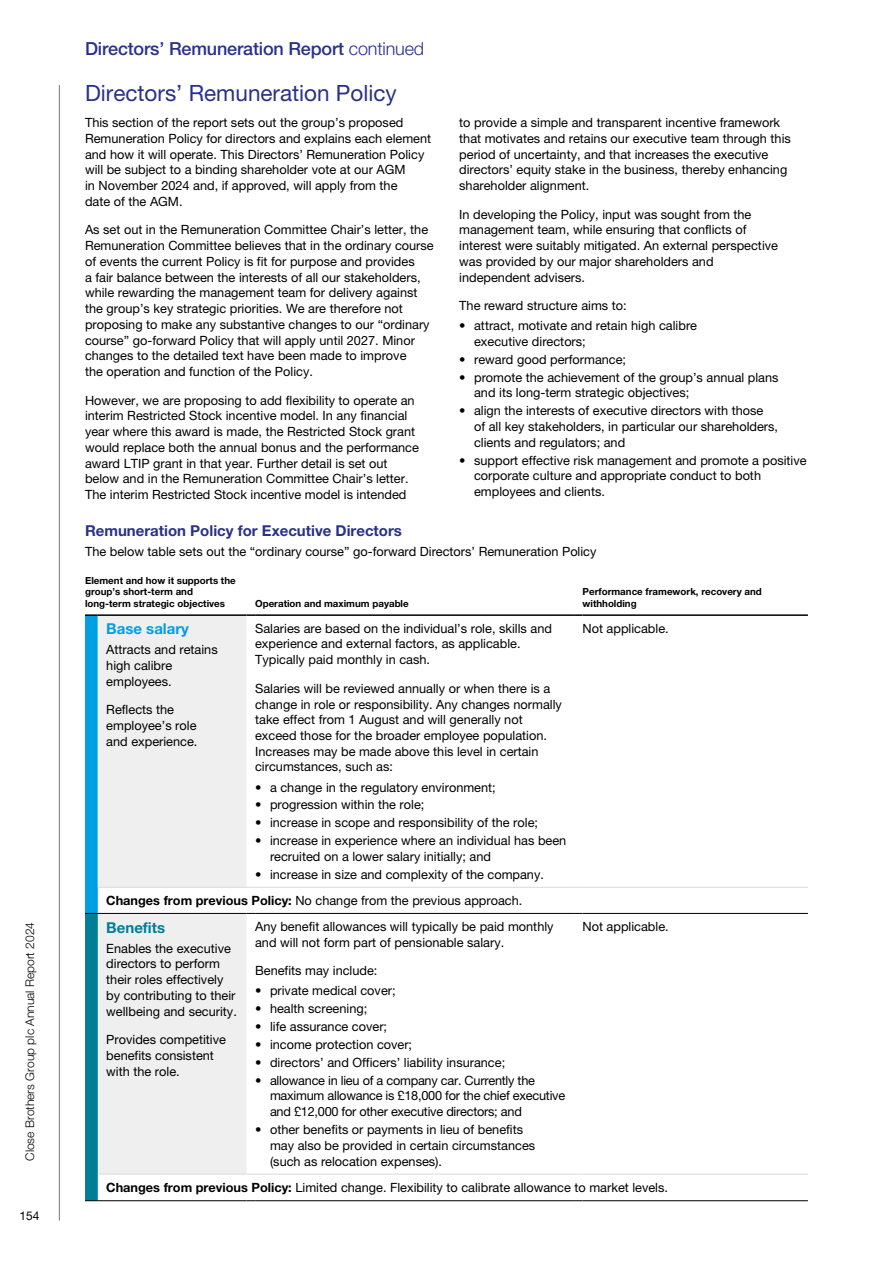
<style>
.page{position:relative;width:893px;height:1263px;background:#fff}
.page>*{position:absolute;margin:0;border:0;box-sizing:border-box;transform-origin:0 0}
.t1{font:22.5px "Helvetica Neue LT Std";color:#293188}
.t2{font:500 18px "Helvetica Neue LT Std";letter-spacing:-.01em;color:#293188}
.t3{font:700 15px "Helvetica Neue LT Std";color:#293188}
.t4{font:700 15px "Helvetica Neue LT Std";color:#009fe3}
.t5{font:700 15px "Helvetica Neue LT Std";color:#007e96}
.t6{font:12.75px/15.8px "Helvetica Neue LT Std";color:#000}
.t7{font:12.75px/15.8px "Helvetica Neue LT Std";letter-spacing:-.02em;color:#000}
.t8{font:300 12px "Helvetica Neue LT Std";color:#000}
.t9{font:12px "Helvetica Neue LT Std";color:#000}
.t10{font:700 9.75px/11.2px "Helvetica Neue LT Std";color:#000}
.s1{font-weight:300}
.s2{font-weight:700}
</style>
<div class="page">
<div style="left:98px;top:616px;width:149px;height:558px;background:#f0eff0"></div>
<hr style="left:98px;top:614px;width:149px;height:2px;background:#000">
<svg style="left:247px;top:614px;width:8px;height:2px"></svg>
<hr style="left:255px;top:614px;width:319px;height:2px;background:#000">
<svg style="left:574px;top:614px;width:9px;height:2px"></svg>
<hr style="left:583px;top:614px;width:225px;height:2px;background:#000">
<hr style="left:98px;top:887px;width:149px;height:1px;background:#dadada">
<hr style="left:255px;top:887px;width:319px;height:1px;background:#dadada">
<hr style="left:583px;top:887px;width:225px;height:1px;background:#dadada">
<hr style="left:98px;top:1174px;width:149px;height:1px;background:#dadada">
<hr style="left:255px;top:1174px;width:319px;height:1px;background:#dadada">
<hr style="left:583px;top:1174px;width:225px;height:1px;background:#dadada">
<hr style="left:98px;top:913px;width:149px;height:1px;background:#000">
<hr style="left:255px;top:913px;width:319px;height:1px;background:#000">
<hr style="left:583px;top:913px;width:225px;height:1px;background:#000">
<svg style="left:85px;top:614px;width:13px;height:587px;background:#0690bd"></svg>
<hr style="left:98px;top:1200px;width:149px;height:1px;background:#000">
<hr style="left:255px;top:1200px;width:319px;height:1px;background:#000">
<hr style="left:583px;top:1200px;width:225px;height:1px;background:#000">
<hr style="left:59px;top:85px;width:1px;height:1135px;background:#76777a">
<p class="t8" style="left:23px;top:1161px;width:240px;rotate:-90deg">Close Brothers Group plc Annual Report 2024</p>
<p class="t9" style="left:19px;top:1209px;width:22px">154</p>
<h2 class="t2" style="left:85px;top:38px;width:341px">Directors’ Remuneration Report <span class="s1">continued</span></h2>
<h1 class="t1" style="left:85px;top:80px;width:313px">Directors’ Remuneration Policy</h1>
<p class="t6" style="left:85px;top:115px;width:348px">This section of the report sets out the group’s proposed Remuneration Policy for directors and explains each element and how it will operate. This Directors’ Remuneration Policy will be subject to a binding shareholder vote at our AGM<br>in November 2024 and, if approved, will apply from the<br>date of the AGM.</p>
<p class="t6" style="left:85px;top:222px;width:350px">As set out in the Remuneration Committee Chair’s letter, the Remuneration Committee believes that in the ordinary course of events the current Policy is fit for purpose and provides<br>a fair balance between the interests of all our stakeholders, while rewarding the management team for delivery against the group’s key strategic priorities. We are therefore not proposing to make any substantive changes to our “ordinary course” go-forward Policy that will apply until 2027. Minor changes to the detailed text have been made to improve<br>the operation and function of the Policy.</p>
<p class="t6" style="left:85px;top:392px;width:335px">However, we are proposing to add flexibility to operate an interim Restricted Stock incentive model. In any financial year where this award is made, the Restricted Stock grant would replace both the annual bonus and the performance award LTIP grant in that year. Further detail is set out below and in the Remuneration Committee Chair’s letter.<br>The interim Restricted Stock incentive model is intended</p>
<p class="t6" style="left:459px;top:115px;width:333px">to provide a simple and transparent incentive framework that motivates and retains our executive team through this period of uncertainty, and that increases the executive directors’ equity stake in the business, thereby enhancing shareholder alignment.</p>
<p class="t6" style="left:459px;top:206px;width:320px">In developing the Policy, input was sought from the management team, while ensuring that conflicts of interest were suitably mitigated. An external perspective was provided by our major shareholders and independent advisers.</p>
<p class="t6" style="left:459px;top:298px;width:169px">The reward structure aims to:</p>
<p class="t6" style="left:474px;top:318px;width:224px;text-indent:-15px"><span class="s1">•</span> attract, motivate and retain high calibre executive directors;</p>
<p class="t6" style="left:459px;top:351px;width:168px"><span class="s1">•</span> reward good performance;</p>
<p class="t6" style="left:474px;top:369px;width:306px;text-indent:-15px"><span class="s1">•</span> promote the achievement of the group’s annual plans and its long-term strategic objectives;</p>
<p class="t6" style="left:474px;top:403px;width:305px;text-indent:-15px"><span class="s1">•</span> align the interests of executive directors with those<br>of all key stakeholders, in particular our shareholders, clients and regulators; and</p>
<p class="t6" style="left:474px;top:452px;width:334px;text-indent:-15px"><span class="s1">•</span> support effective risk management and promote a positive corporate culture and appropriate conduct to both employees and clients.</p>
<p class="t3" style="left:85px;top:521px;width:318px">Remuneration Policy for Executive Directors</p>
<p class="t6" style="left:85px;top:543px;width:513px">The below table sets out the “ordinary course” go-forward Directors’ Remuneration Policy</p>
<p class="t10" style="left:85px;top:575px;width:152px">Element and how it supports the group’s short-term and long-term strategic objectives</p>
<p class="t10" style="left:255px;top:597px;width:155px">Operation and maximum payable</p>
<p class="t10" style="left:583px;top:586px;width:181px">Performance framework, recovery and withholding</p>
<p class="t4" style="left:106px;top:620px;width:84px">Base salary</p>
<p class="t6" style="left:106px;top:642px;width:113px">Attracts and retains high calibre employees.</p>
<p class="t6" style="left:106px;top:702px;width:93px">Reflects the employee’s role and experience.</p>
<p class="t6" style="left:255px;top:620px;width:298px">Salaries are based on the individual’s role, skills and experience and external factors, as applicable.<br>Typically paid monthly in cash.</p>
<p class="t6" style="left:255px;top:680px;width:308px">Salaries will be reviewed annually or when there is a change in role or responsibility. Any changes normally take effect from 1 August and will generally not exceed those for the broader employee population.<br>Increases may be made above this level in certain circumstances, such as:</p>
<p class="t6" style="left:255px;top:779px;width:242px"><span class="s1">•</span> a change in the regulatory environment;</p>
<p class="t6" style="left:255px;top:797px;width:171px"><span class="s1">•</span> progression within the role;</p>
<p class="t6" style="left:255px;top:815px;width:284px"><span class="s1">•</span> increase in scope and responsibility of the role;</p>
<p class="t6" style="left:270px;top:832px;width:298px;text-indent:-15px"><span class="s1">•</span> increase in experience where an individual has been recruited on a lower salary initially; and</p>
<p class="t6" style="left:255px;top:866px;width:290px"><span class="s1">•</span> increase in size and complexity of the company.</p>
<p class="t6" style="left:106px;top:892px;width:418px"><span class="s2">Changes from previous Policy:</span> No change from the previous approach.</p>
<p class="t5" style="left:106px;top:918px;width:60px">Benefits</p>
<p class="t6" style="left:106px;top:940px;width:132px">Enables the executive directors to perform their roles effectively by contributing to their wellbeing and security.</p>
<p class="t6" style="left:106px;top:1031px;width:121px">Provides competitive benefits consistent with the role.</p>
<p class="t6" style="left:255px;top:918px;width:300px">Any benefit allowances will typically be paid monthly and will not form part of pensionable salary.</p>
<p class="t6" style="left:255px;top:963px;width:124px">Benefits may include:</p>
<p class="t6" style="left:255px;top:983px;width:142px"><span class="s1">•</span> private medical cover;</p>
<p class="t6" style="left:255px;top:1000px;width:114px"><span class="s1">•</span> health screening;</p>
<p class="t6" style="left:255px;top:1018px;width:133px"><span class="s1">•</span> life assurance cover;</p>
<p class="t6" style="left:255px;top:1036px;width:159px"><span class="s1">•</span> income protection cover;</p>
<p class="t6" style="left:255px;top:1054px;width:252px"><span class="s1">•</span> directors’ and Officers’ liability insurance;</p>
<p class="t7" style="left:270px;top:1072px;width:297px;text-indent:-15px"><span class="s1">•</span> allowance in lieu of a company car. Currently the maximum allowance is £18,000 for the chief executive and £12,000 for other executive directors; and</p>
<p class="t6" style="left:270px;top:1121px;width:267px;text-indent:-15px"><span class="s1">•</span> other benefits or payments in lieu of benefits may also be provided in certain circumstances (such as relocation expenses).</p>
<p class="t6" style="left:583px;top:620px;width:88px">Not applicable.</p>
<p class="t6" style="left:583px;top:918px;width:88px">Not applicable.</p>
<p class="t6" style="left:106px;top:1179px;width:563px"><span class="s2">Changes from previous Policy:</span> Limited change. Flexibility to calibrate allowance to market levels.</p>
</div>
